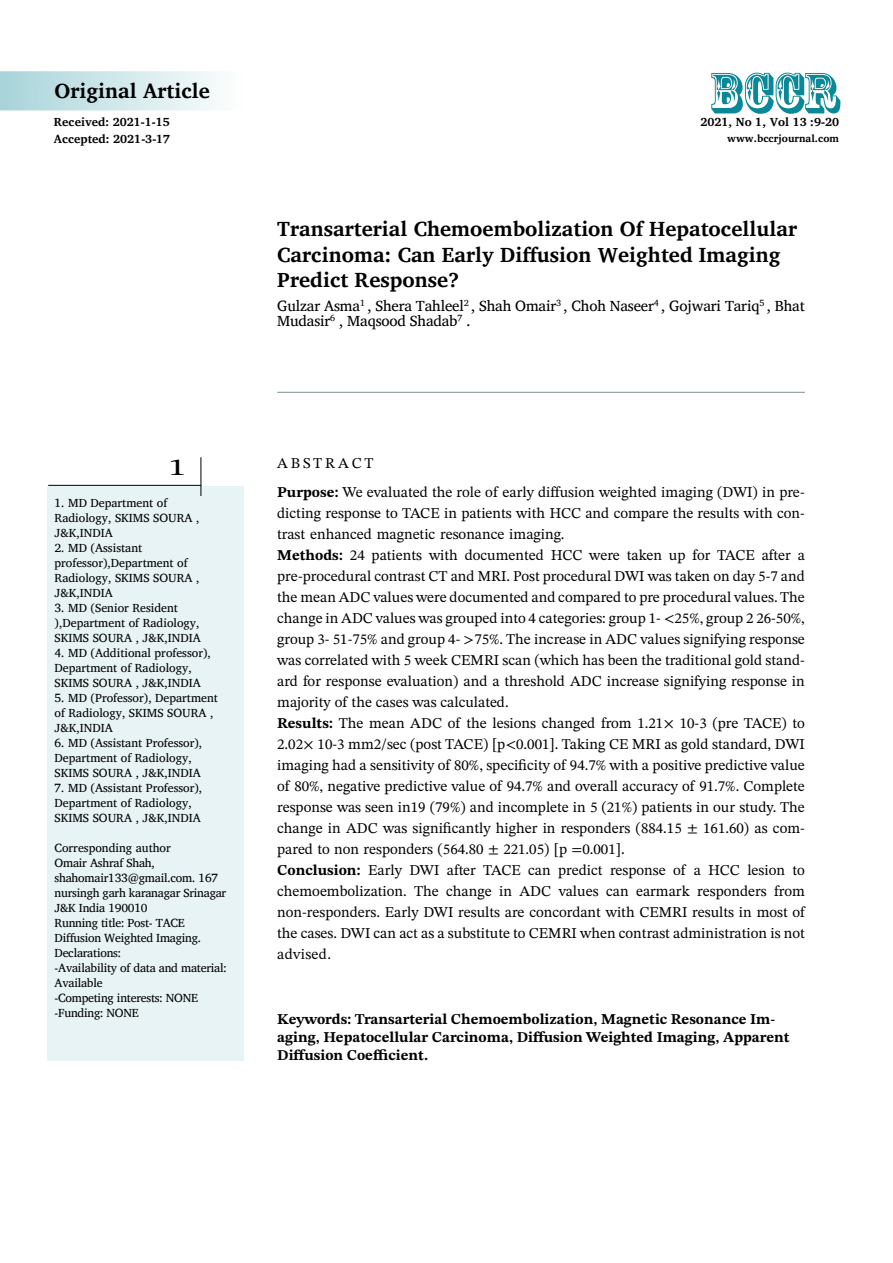
<style>
.page{position:relative;width:893px;height:1263px;background:#fff}
.page>*{position:absolute;margin:0;border:0;box-sizing:border-box;transform-origin:0 0}
.t1{font:54px "Rosewood Std";color:#0b8897}
.t2{font:24px "STIX Two Text";color:#000;scale:1.5 1}
.t3{font:700 21px/25.5px "Charis SIL";color:#000}
.t4{font:15px/21px "STIX Two Math";color:#000}
.t5{font:700 15px/18px "STIX Two Text";color:#000}
.t6{font:15px/15px "Charis SIL";letter-spacing:-.01em;color:#000}
.t7{font:12px/15px "Charis SIL";color:#000}
.t8{font:12px/15px "Charis SIL";letter-spacing:-.02em;color:#000}
.t9{font:700 12px "Charis SIL";color:#000}
.t10{font:700 10.5px "Charis SIL";color:#000}
.s1{font-family:"STIX Two Text";font-weight:700}
</style>
<div class="page">
<svg style="left:0;top:71px;width:216px;height:40px;background:#cee7ea"></svg>
<div style="left:48px;top:486px;width:196px;height:575px;background:#e7f3f4"></div>
<hr style="left:48px;top:485px;width:153px;height:1px;background:#000">
<hr style="left:201px;top:457px;width:1px;height:39px;background:#000">
<hr style="left:277px;top:392px;width:528px;height:1px;background:#7a8f92">
<h3 class="t3" style="left:55px;top:78px;width:157px">Original Article</h3>
<h1 class="t1" style="left:709px;top:61px;width:131px">BCCR</h1>
<p class="t9" style="left:54px;top:114px;width:118px">Received: 2021-1-15</p>
<p class="t9" style="left:700px;top:114px;width:140px">2021, No 1, Vol 13 :9-20</p>
<p class="t9" style="left:54px;top:132px;width:118px">Accepted: 2021-3-17</p>
<p class="t10" style="left:727px;top:132px;width:113px">www.bccrjournal.com</p>
<h3 class="t3" style="left:277px;top:216px;width:521px">Transarterial Chemoembolization Of Hepatocellular<br>Carcinoma: Can Early Diffusion Weighted Imaging<br>Predict Response?</h3>
<p class="t6" style="left:277px;top:298px;width:529px">Gulzar Asma<sup>1</sup> , Shera Tahleel<sup>2</sup> , Shah Omair<sup>3</sup> , Choh Naseer<sup>4</sup> , Gojwari Tariq<sup>5</sup> , Bhat<br>Mudasir<sup>6</sup> , Maqsood Shadab<sup>7</sup> .</p>
<h2 class="t2" style="left:168px;top:450px;width:13px">1</h2>
<p class="t7" style="left:55px;top:495px;width:146px">1. MD Department of<br>Radiology, SKIMS SOURA ,<br>J&amp;K,INDIA</p>
<p class="t7" style="left:55px;top:540px;width:146px">2. MD (Assistant professor),Department of<br>Radiology, SKIMS SOURA ,<br>J&amp;K,INDIA</p>
<p class="t7" style="left:55px;top:600px;width:148px">3. MD (Senior Resident ),Department of Radiology,<br>SKIMS SOURA , J&amp;K,INDIA</p>
<p class="t7" style="left:55px;top:645px;width:158px">4. MD (Additional professor),<br>Department of Radiology,<br>SKIMS SOURA , J&amp;K,INDIA</p>
<p class="t7" style="left:55px;top:690px;width:165px">5. MD (Professor), Department of Radiology, SKIMS SOURA ,<br>J&amp;K,INDIA</p>
<p class="t7" style="left:55px;top:735px;width:149px">6. MD (Assistant Professor),<br>Department of Radiology,<br>SKIMS SOURA , J&amp;K,INDIA</p>
<p class="t7" style="left:55px;top:780px;width:149px">7. MD (Assistant Professor),<br>Department of Radiology,<br>SKIMS SOURA , J&amp;K,INDIA</p>
<p class="t8" style="left:55px;top:840px;width:174px">Corresponding author<br>Omair Ashraf Shah, shahomair133@gmail.com. 167 nursingh garh karanagar Srinagar<br>J&amp;K India 190010<br>Running title: Post- TACE<br>Diffusion Weighted Imaging.<br>Declarations:<br>-Availability of data and material:<br>Available<br>-Competing interests: NONE -Funding: NONE</p>
<p class="t4" style="left:277px;top:448px;width:529px;line-height:29.1px">A B S T R A C T<br><span class="s1">Purpose:</span> We evaluated the role of early diffusion weighted imaging (DWI) in pre-</p>
<p class="t4" style="left:277px;top:503px;width:529px">dicting response to TACE in patients with HCC and compare the results with con&shy;trast enhanced magnetic resonance imaging.<br><span class="s1">Methods:</span> 24 patients with documented HCC were taken up for TACE after a pre-procedural contrast CT and MRI. Post procedural DWI was taken on day 5-7 and the mean ADC values were documented and compared to pre procedural values. The change in ADC values was grouped into 4 categories: group 1- &lt;25%, group 2 26-50%, group 3- 51-75% and group 4- &gt;75%. The increase in ADC values signifying response was correlated with 5 week CEMRI scan (which has been the traditional gold stand&shy;ard for response evaluation) and a threshold ADC increase signifying response in majority of the cases was calculated.<br><span class="s1">Results:</span> The mean ADC of the lesions changed from 1.21× 10-3 (pre TACE) to 2.02× 10-3 mm2/sec (post TACE) [p&lt;0.001]. Taking CE MRI as gold standard, DWI imaging had a sensitivity of 80%, specificity of 94.7% with a positive predictive value of 80%, negative predictive value of 94.7% and overall accuracy of 91.7%. Complete response was seen in19 (79%) and incomplete in 5 (21%) patients in our study. The change in ADC was significantly higher in responders (884.15 ± 161.60) as com&shy;pared to non responders (564.80 ± 221.05) [p =0.001].<br><span class="s1">Conclusion:</span> Early DWI after TACE can predict response of a HCC lesion to chemoembolization. The change in ADC values can earmark responders from non-responders. Early DWI results are concordant with CEMRI results in most of the cases. DWI can act as a substitute to CEMRI when contrast administration is not advised.</p>
<p class="t5" style="left:277px;top:1011px;width:514px">Keywords: Transarterial Chemoembolization, Magnetic Resonance Im&shy;aging, Hepatocellular Carcinoma, Diffusion Weighted Imaging, Apparent<br>Diffusion Coefficient.</p>
</div>
